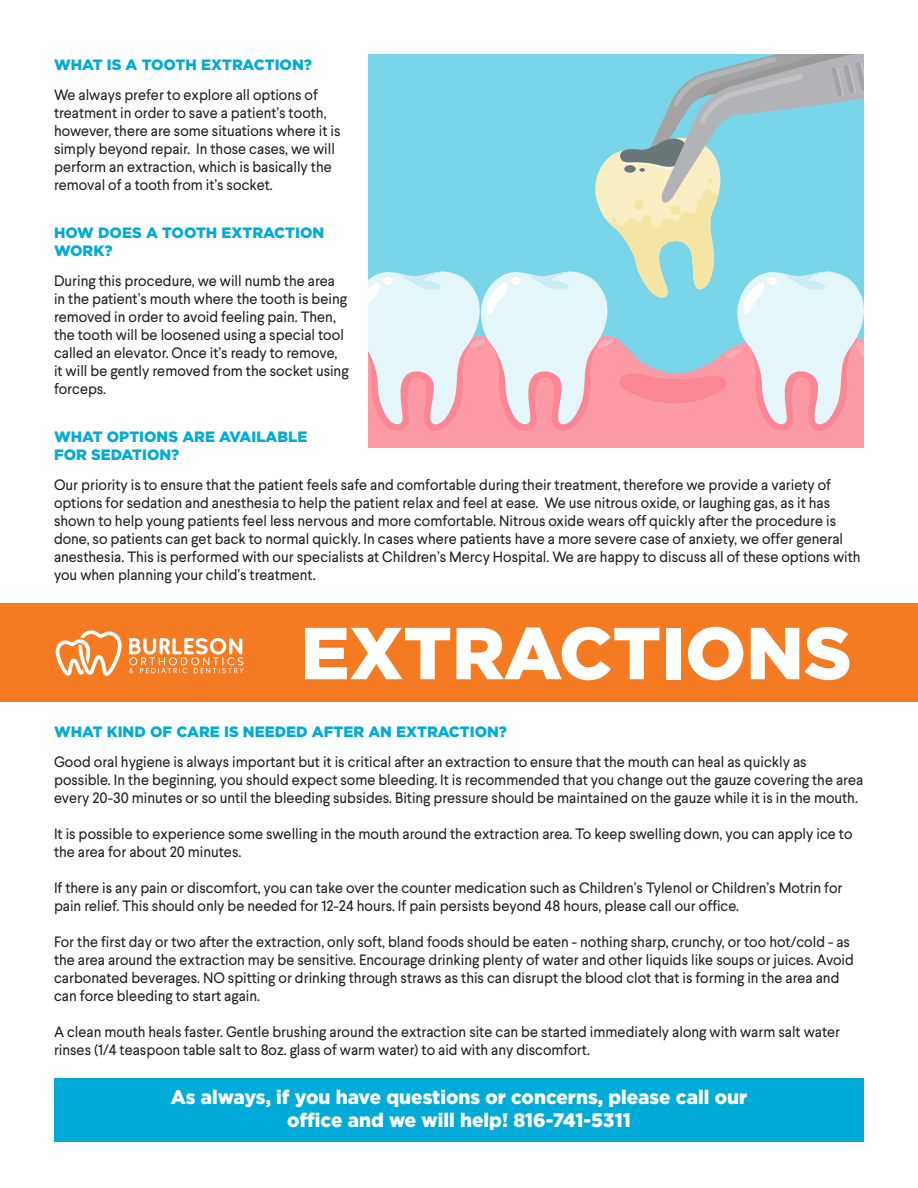
<style>
.page{position:relative;width:918px;height:1188px;background:#fff}
.page>*{position:absolute;margin:0;border:0;box-sizing:border-box;transform-origin:0 0}
.t1{font:900 73.5px "Gotham";color:#fff}
.t2{font:900 19.5px "Gotham";color:#fff}
.t3{font:15px/18px "Larsseit";color:#231f20}
.t4{font:900 15px/18px "Gotham";color:#00abd7}
</style>
<div class="page">
<div style="left:54px;top:1078px;width:810px;height:64px;background:#00abd7"></div>
<div style="left:0;top:603px;width:918px;height:99px;background:#f47b21"></div>
<div style="left:368px;top:431px;width:496px;height:16px;background:#fc9aa6"></div>
<svg style="left:368px;top:54px;width:496px;height:377px"></svg>
<svg style="left:56px;top:630px;width:66px;height:46px"></svg>
<svg style="left:129px;top:638px;width:114px;height:35px"></svg>
<p class="t4" style="left:54px;top:56px;width:259px">WHAT IS A TOOTH EXTRACTION?</p>
<p class="t3" style="left:54px;top:86px;width:288px">We always prefer to explore all options of treatment in order to save a patient’s tooth, however, there are some situations where it is simply beyond repair. In those cases, we will perform an extraction, which is basically the removal of a tooth from it’s socket.</p>
<p class="t4" style="left:54px;top:224px;width:272px">HOW DOES A TOOTH EXTRACTION</p>
<p class="t4" style="left:54px;top:242px;width:60px">WORK?</p>
<p class="t3" style="left:54px;top:272px;width:296px">During this procedure, we will numb the area in the patient’s mouth where the tooth is being removed in order to avoid feeling pain. Then, the tooth will be loosened using a special tool called an elevator. Once it’s ready to remove, it will be gently removed from the socket using forceps.</p>
<p class="t4" style="left:54px;top:428px;width:255px">WHAT OPTIONS ARE AVAILABLE<br>FOR SEDATION?</p>
<p class="t3" style="left:54px;top:476px;width:808px">Our priority is to ensure that the patient feels safe and comfortable during their treatment, therefore we provide a variety of options for sedation and anesthesia to help the patient relax and feel at ease. We use nitrous oxide, or laughing gas, as it has shown to help young patients feel less nervous and more comfortable. Nitrous oxide wears off quickly after the procedure is done, so patients can get back to normal quickly. In cases where patients have a more severe case of anxiety, we offer general anesthesia. This is performed with our specialists at Children’s Mercy Hospital. We are happy to discuss all of these options with you when planning your child’s treatment.</p>
<p class="t1" style="left:301px;top:603px;width:553px">EXTRACTIONS</p>
<p class="t4" style="left:54px;top:722px;width:455px">WHAT KIND OF CARE IS NEEDED AFTER AN EXTRACTION?</p>
<p class="t3" style="left:54px;top:753px;width:811px">Good oral hygiene is always important but it is critical after an extraction to ensure that the mouth can heal as quickly as possible. In the beginning, you should expect some bleeding. It is recommended that you change out the gauze covering the area every 20-30 minutes or so until the bleeding subsides. Biting pressure should be maintained on the gauze while it is in the mouth.</p>
<p class="t3" style="left:54px;top:825px;width:800px">It is possible to experience some swelling in the mouth around the extraction area. To keep swelling down, you can apply ice to the area for about 20 minutes.</p>
<p class="t3" style="left:54px;top:879px;width:790px">If there is any pain or discomfort, you can take over the counter medication such as Children’s Tylenol or Children’s Motrin for pain relief. This should only be needed for 12-24 hours. If pain persists beyond 48 hours, please call our office.</p>
<p class="t3" style="left:54px;top:933px;width:801px">For the first day or two after the extraction, only soft, bland foods should be eaten - nothing sharp, crunchy, or too hot/cold - as the area around the extraction may be sensitive. Encourage drinking plenty of water and other liquids like soups or juices. Avoid carbonated beverages. NO spitting or drinking through straws as this can disrupt the blood clot that is forming in the area and can force bleeding to start again.</p>
<p class="t3" style="left:54px;top:1023px;width:788px">A clean mouth heals faster. Gentle brushing around the extraction site can be started immediately along with warm salt water rinses (1/4 teaspoon table salt to 8oz. glass of warm water) to aid with any discomfort.</p>
<p class="t2" style="left:171px;top:1083px;width:578px">As always, if you have questions or concerns, please call our</p>
<p class="t2" style="left:287px;top:1107px;width:345px">office and we will help! 816-741-5311</p>
</div>
